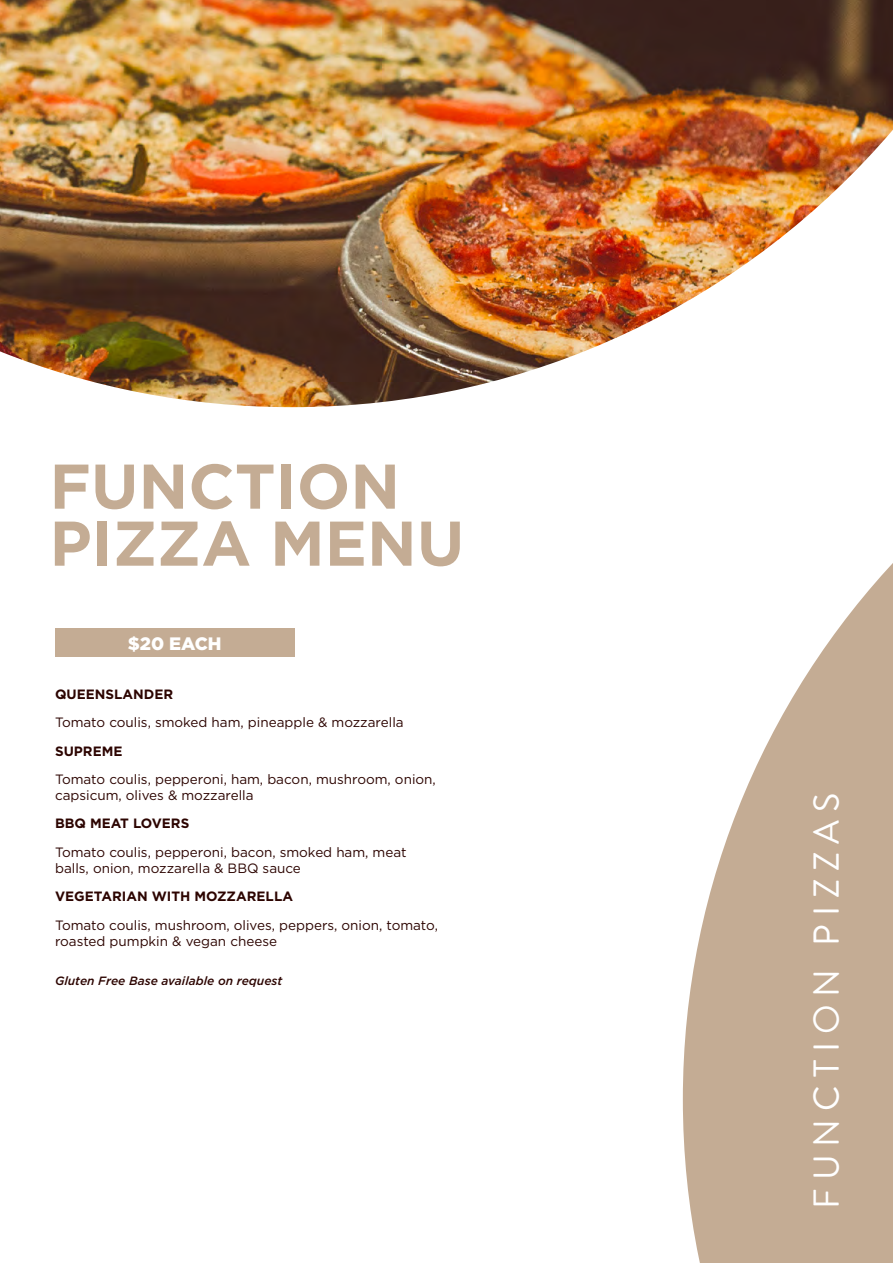
<style>
.page{position:relative;width:893px;height:1263px;background:#fff}
.page>*{position:absolute;margin:0;border:0;box-sizing:border-box;transform-origin:0 0}
.t1{font:700 63px/57px "Gotham";color:#c4ac94}
.t2{font:36px "Brandon Grotesque";letter-spacing:.22em;color:#fff}
.t3{font:900 18px "Gotham";color:#fff}
.t4{font:13.5px/15.8px "Gotham";color:#2c0400}
.t5{font:700 13.5px "Gotham";color:#2c0400}
.t6{font:italic 500 12px "Gotham";color:#2c0400}
</style>
<div class="page">
<svg style="left:683px;top:563px;width:210px;height:700px;fill:#c4ac94"></svg>
<img style="left:0;top:0;width:893px;height:407px">
<div style="left:55px;top:628px;width:240px;height:29px;background:#c4ac94"></div>
<h1 class="t1" style="left:50px;top:457px;width:416px">FUNCTION<br>PIZZA MENU</h1>
<h3 class="t3" style="left:128px;top:631px;width:95px">$20 EACH</h3>
<p class="t5" style="left:55px;top:685px;width:120px">QUEENSLANDER</p>
<p class="t4" style="left:55px;top:714px;width:350px">Tomato coulis, smoked ham, pineapple &amp; mozzarella</p>
<p class="t5" style="left:55px;top:742px;width:69px">SUPREME</p>
<p class="t4" style="left:55px;top:771px;width:382px">Tomato coulis, pepperoni, ham, bacon, mushroom, onion, capsicum, olives &amp; mozzarella</p>
<p class="t5" style="left:55px;top:815px;width:136px">BBQ MEAT LOVERS</p>
<p class="t4" style="left:55px;top:844px;width:353px">Tomato coulis, pepperoni, bacon, smoked ham, meat balls, onion, mozzarella &amp; BBQ sauce</p>
<p class="t5" style="left:55px;top:887px;width:239px">VEGETARIAN WITH MOZZARELLA</p>
<p class="t4" style="left:55px;top:917px;width:384px">Tomato coulis, mushroom, olives, peppers, onion, tomato, roasted pumpkin &amp; vegan cheese</p>
<p class="t6" style="left:55px;top:973px;width:229px">Gluten Free Base available on request</p>
<h2 class="t2" style="left:802px;top:1209px;width:417px;rotate:-90deg">FUNCTION PIZZAS</h2>
</div>
